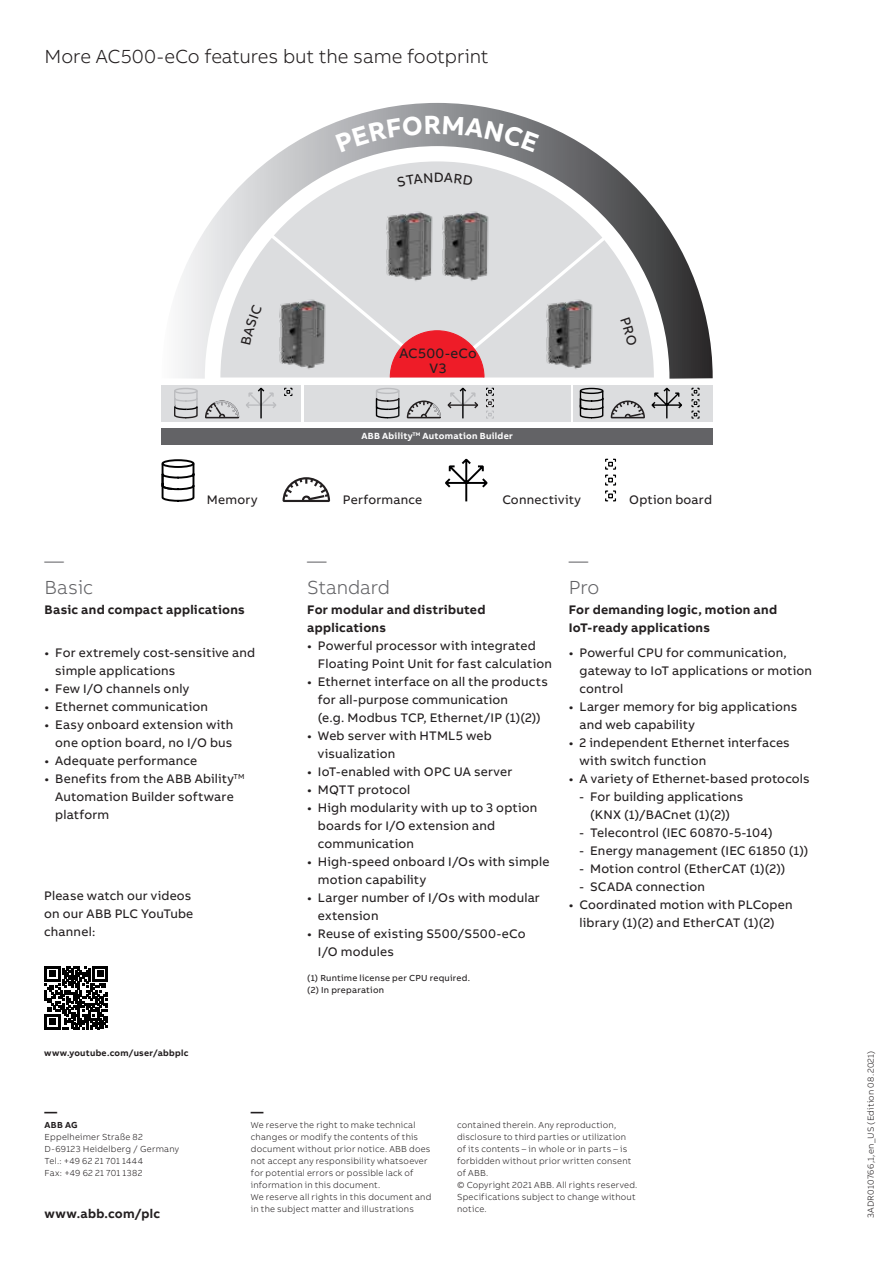
<style>
.page{position:relative;width:893px;height:1263px;background:#fff}
.page>*{position:absolute;margin:0;border:0;box-sizing:border-box;transform-origin:0 0}
.Lead_13pt_18pt{font:300 19.5px "AB Bvoice";letter-spacing:-.005em;color:#231f20}
.Quote_13pt_18pt{font:300 19.5px "AB Bvoice";letter-spacing:-.005em;color:#636366}
.Chapter_13pt_18pt{font:14.1px "AB Bvoice";letter-spacing:.02em;color:#231f20}
.Copytext_8_5pt_12pt{font:12.75px/18px "AB Bvoice";letter-spacing:.015em;color:#231f20}
.Infographic_Descript{font:700 12.75px/18px "AB Bvoice";letter-spacing:.02em;color:#231f20}
.Contact_8_5pt_12pt{font:700 12.75px "AB Bvoice";letter-spacing:.02em;color:#231f20}
.Paragraph_Title_8_5p{font:700 9.15px "AB Bvoice";letter-spacing:.03em;color:#fff}
.Additional_Informati{font:300 9px/12px "AB Bvoice";letter-spacing:.025em;color:#231f20}
.Caption_6pt_8pt{font:9px "AB Bvoice";letter-spacing:.025em;color:#231f20}
.Caption_6pt_8pt-2{font:700 9px "AB Bvoice";letter-spacing:.03em;color:#231f20}
.Additional_Informati-2{font:700 9px "AB Bvoice";color:#231f20}
</style>
<div class="page">
<svg style="left:161px;top:103px;width:552px;height:319px"></svg>
<svg style="left:407px;top:400px;width:34px;height:18px"></svg>
<div style="left:162px;top:427px;width:551px;height:17px;background:#636366"></div>
<img style="left:382px;top:204px;width:112px;height:24px">
<div style="left:162px;top:459px;width:32px;height:9px;border:2px solid #000001;border-radius:50%"></div>
<svg style="left:162px;top:462px;width:32px;height:40px"></svg>
<svg style="left:283px;top:477px;width:47px;height:25px"></svg>
<svg style="left:445px;top:459px;width:42px;height:42px"></svg>
<svg style="left:605px;top:459px;width:11px;height:42px"></svg>
<svg style="left:45px;top:966px;width:63px;height:63px"></svg>
<svg style="left:335px;top:116px;width:205px;height:37px;background:#9d9ea1"></svg>
<svg style="left:241px;top:228px;width:374px;height:152px;background:#cbbec0"></svg>
<svg style="left:397px;top:173px;width:35px;height:14px"></svg>
<svg style="left:444px;top:173px;width:29px;height:12px"></svg>
<svg style="left:621px;top:317px;width:16px;height:29px"></svg>
<p class="Lead_13pt_18pt" style="left:45px;top:45px;width:445px">More AC500-eCo features but the same footprint</p>
<p class="Chapter_13pt_18pt" style="left:434px;top:169px;width:12px">D</p>
<p class="Chapter_13pt_18pt" style="left:399px;top:345px;width:79px">AC500-eCo</p>
<p class="Chapter_13pt_18pt" style="left:430px;top:360px;width:18px">V3</p>
<p class="Paragraph_Title_8_5p" style="left:361px;top:430px;width:153px">ABB Ability<sup>TM</sup> Automation Builder</p>
<p class="Copytext_8_5pt_12pt" style="left:207px;top:490px;width:52px">Memory</p>
<p class="Copytext_8_5pt_12pt" style="left:343px;top:490px;width:81px">Performance</p>
<p class="Copytext_8_5pt_12pt" style="left:502px;top:490px;width:80px">Connectivity</p>
<p class="Copytext_8_5pt_12pt" style="left:629px;top:490px;width:84px">Option board</p>
<p class="Quote_13pt_18pt" style="left:45px;top:549px;width:21px">—</p>
<p class="Quote_13pt_18pt" style="left:45px;top:576px;width:50px">Basic</p>
<p class="Infographic_Descript" style="left:45px;top:601px;width:202px">Basic and compact applications</p>
<p class="Copytext_8_5pt_12pt" style="left:55px;top:643px;width:201px;text-indent:-11px">• For extremely cost-sensitive and simple applications</p>
<p class="Copytext_8_5pt_12pt" style="left:45px;top:679px;width:146px">• Few I/O channels only</p>
<p class="Copytext_8_5pt_12pt" style="left:45px;top:697px;width:165px">• Ethernet communication</p>
<p class="Copytext_8_5pt_12pt" style="left:45px;top:715px;width:190px;text-align:right">• Easy onboard extension with one option board, no I/O bus</p>
<p class="Copytext_8_5pt_12pt" style="left:45px;top:751px;width:154px">• Adequate performance</p>
<p class="Copytext_8_5pt_12pt" style="left:55px;top:769px;width:191px;text-indent:-11px">• Benefits from the ABB Ability<sup>TM<br></sup>Automation Builder software platform</p>
<p class="Copytext_8_5pt_12pt" style="left:44px;top:886px;width:151px">Please watch our videos on our ABB PLC YouTube channel:</p>
<p class="Caption_6pt_8pt-2" style="left:44px;top:1047px;width:146px">www.youtube.com/user/abbplc</p>
<p class="Quote_13pt_18pt" style="left:307px;top:549px;width:21px">—</p>
<p class="Quote_13pt_18pt" style="left:307px;top:576px;width:84px">Standard</p>
<p class="Infographic_Descript" style="left:307px;top:601px;width:180px">For modular and distributed applications</p>
<p class="Copytext_8_5pt_12pt" style="left:318px;top:637px;width:236px;text-indent:-11px">• Powerful processor with integrated<br>Floating Point Unit for fast calculation</p>
<p class="Copytext_8_5pt_12pt" style="left:318px;top:673px;width:232px;text-indent:-11px">• Ethernet interface on all the products for all-purpose communication<br>(e.g. Modbus TCP, Ethernet/IP (1)(2))</p>
<p class="Copytext_8_5pt_12pt" style="left:318px;top:727px;width:175px;text-indent:-11px">• Web server with HTML5 web visualization</p>
<p class="Copytext_8_5pt_12pt" style="left:307px;top:763px;width:207px">• IoT-enabled with OPC UA server</p>
<p class="Copytext_8_5pt_12pt" style="left:307px;top:781px;width:104px">• MQTT protocol</p>
<p class="Copytext_8_5pt_12pt" style="left:318px;top:799px;width:221px;text-indent:-11px">• High modularity with up to 3 option boards for I/O extension and communication</p>
<p class="Copytext_8_5pt_12pt" style="left:318px;top:853px;width:233px;text-indent:-11px">• High-speed onboard I/Os with simple motion capability</p>
<p class="Copytext_8_5pt_12pt" style="left:318px;top:889px;width:224px;text-indent:-11px">• Larger number of I/Os with modular extension</p>
<p class="Copytext_8_5pt_12pt" style="left:318px;top:925px;width:209px;text-indent:-11px">• Reuse of existing S500/S500-eCo<br>I/O modules</p>
<p class="Caption_6pt_8pt" style="left:307px;top:972px;width:164px">(1) Runtime license per CPU required.</p>
<p class="Caption_6pt_8pt" style="left:307px;top:984px;width:78px">(2) In preparation</p>
<p class="Quote_13pt_18pt" style="left:569px;top:549px;width:21px">—</p>
<p class="Quote_13pt_18pt" style="left:569px;top:576px;width:32px">Pro</p>
<p class="Infographic_Descript" style="left:569px;top:601px;width:210px">For demanding logic, motion and<br>IoT-ready applications</p>
<p class="Copytext_8_5pt_12pt" style="left:579px;top:643px;width:234px;text-indent:-11px">• Powerful CPU for communication, gateway to IoT applications or motion control</p>
<p class="Copytext_8_5pt_12pt" style="left:579px;top:697px;width:219px;text-indent:-11px">• Larger memory for big applications and web capability</p>
<p class="Copytext_8_5pt_12pt" style="left:579px;top:733px;width:212px;text-indent:-11px">• 2 independent Ethernet interfaces with switch function</p>
<p class="Copytext_8_5pt_12pt" style="left:569px;top:769px;width:242px">• A variety of Ethernet-based protocols</p>
<p class="Copytext_8_5pt_12pt" style="left:579px;top:787px;width:165px;text-align:center">- For building applications (KNX (1)/BACnet (1)(2))</p>
<p class="Copytext_8_5pt_12pt" style="left:579px;top:823px;width:195px">- Telecontrol (IEC 60870-5-104)</p>
<p class="Copytext_8_5pt_12pt" style="left:579px;top:841px;width:230px">- Energy management (IEC 61850 (1))</p>
<p class="Copytext_8_5pt_12pt" style="left:579px;top:859px;width:207px">- Motion control (EtherCAT (1)(2))</p>
<p class="Copytext_8_5pt_12pt" style="left:579px;top:877px;width:127px">- SCADA connection</p>
<p class="Copytext_8_5pt_12pt" style="left:569px;top:895px;width:225px;text-align:center">• Coordinated motion with PLCopen library (1)(2) and EtherCAT (1)(2)</p>
<p class="Contact_8_5pt_12pt" style="left:45px;top:1103px;width:14px">—</p>
<p class="Additional_Informati-2" style="left:45px;top:1119px;width:34px">ABB AG</p>
<p class="Additional_Informati" style="left:45px;top:1131px;width:100px">Eppelheimer Straße 82</p>
<p class="Additional_Informati" style="left:45px;top:1143px;width:136px">D-69123 Heidelberg / Germany</p>
<p class="Additional_Informati" style="left:45px;top:1155px;width:100px">Tel.: +49 62 21 701 1444</p>
<p class="Additional_Informati" style="left:45px;top:1167px;width:99px">Fax: +49 62 21 701 1382</p>
<p class="Contact_8_5pt_12pt" style="left:45px;top:1206px;width:117px">www.abb.com/plc</p>
<p class="Contact_8_5pt_12pt" style="left:251px;top:1103px;width:14px">—</p>
<p class="Additional_Informati" style="left:251px;top:1119px;width:181px">We reserve the right to make technical changes or modify the contents of this document without prior notice. ABB does not accept any responsibility whatsoever for potential errors or possible lack of information in this document.</p>
<p class="Additional_Informati" style="left:251px;top:1191px;width:182px">We reserve all rights in this document and in the subject matter and illustrations</p>
<p class="Additional_Informati" style="left:457px;top:1119px;width:176px">contained therein. Any reproduction, disclosure to third parties or utilization of its contents – in whole or in parts – is forbidden without prior written consent of ABB.</p>
<p class="Additional_Informati" style="left:457px;top:1179px;width:182px">© Copyright 2021 ABB. All rights reserved.</p>
<p class="Additional_Informati" style="left:457px;top:1191px;width:180px">Specifications subject to change without notice.</p>
<p class="Additional_Informati" style="left:865px;top:1218px;width:169px;rotate:-90deg">3ADR010766,1,en_US (Edition 08.2021)</p>
</div>
